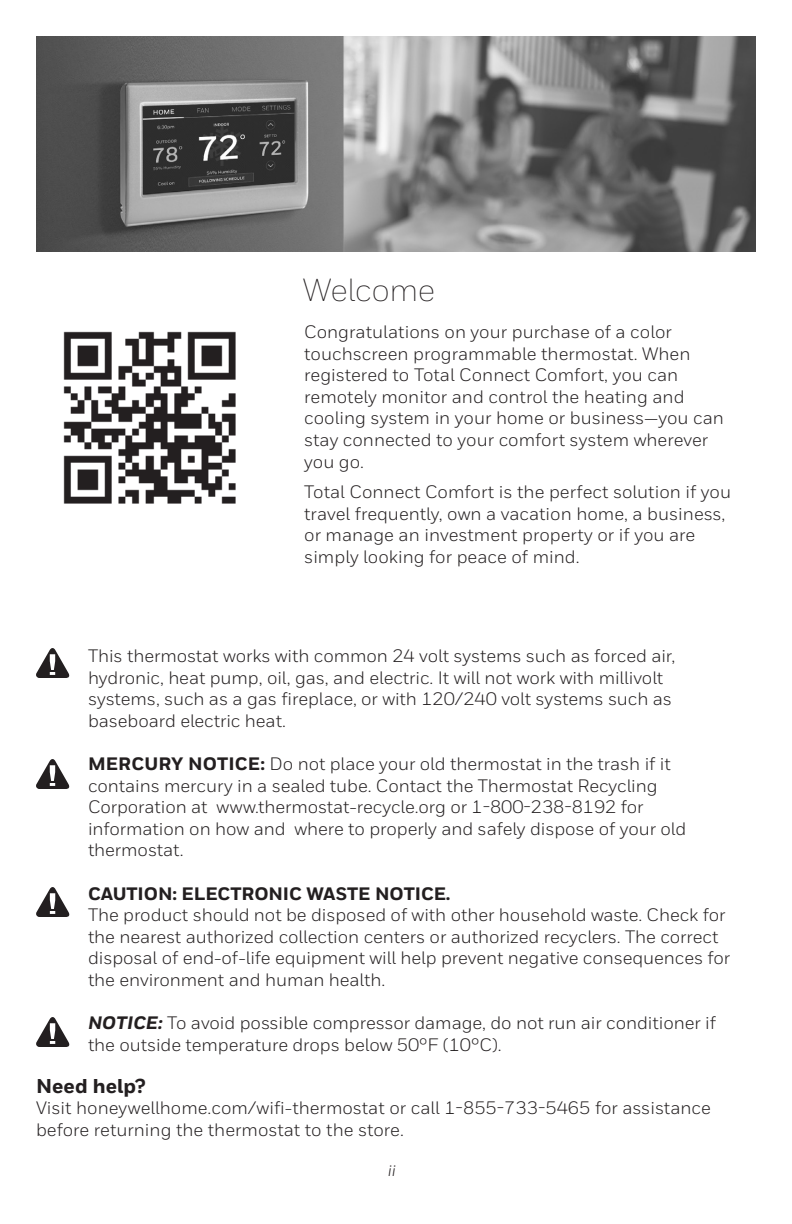
<style>
.page{position:relative;width:792px;height:1224px;background:#fff}
.page>*{position:absolute;margin:0;border:0;box-sizing:border-box;transform-origin:0 0}
.t1{font:300 32px "Honeywell Sans";letter-spacing:-.015em;color:#231f20}
.t2{font:800 20px "Honeywell Sans";color:#231f20}
.t3{font:18px/21.6px "Honeywell Sans";letter-spacing:-.005em;color:#231f20}
.t4{font:800 18px "Honeywell Sans";letter-spacing:-.005em;color:#231f20}
.t5{font:italic 16px "Honeywell Sans";color:#231f20}
.s1{font-weight:800}
.s2{font-weight:800;font-style:italic}
</style>
<div class="page">
<img style="left:63px;top:331px;width:173px;height:173px">
<img style="left:36px;top:36px;width:720px;height:216px">
<svg style="left:36px;top:648px;width:33px;height:30px"></svg>
<svg style="left:36px;top:759px;width:33px;height:30px"></svg>
<svg style="left:36px;top:887px;width:33px;height:30px"></svg>
<svg style="left:36px;top:1017px;width:33px;height:30px"></svg>
<h1 class="t1" style="left:303px;top:271px;width:134px">Welcome</h1>
<p class="t3" style="left:304px;top:321px;width:421px">Congratulations on your purchase of a color touchscreen programmable thermostat. When registered to Total Connect Comfort, you can remotely monitor and control the heating and cooling system in your home or business—you can stay connected to your comfort system wherever you go.</p>
<p class="t3" style="left:304px;top:481px;width:428px">Total Connect Comfort is the perfect solution if you travel frequently, own a vacation home, a business, or manage an investment property or if you are simply looking for peace of mind.</p>
<p class="t3" style="left:88px;top:645px;width:589px">This thermostat works with common 24 volt systems such as forced air, hydronic, heat pump, oil, gas, and electric. It will not work with millivolt systems, such as a gas fireplace, or with 120/240 volt systems such as baseboard electric heat.</p>
<p class="t3" style="left:88px;top:753px;width:600px"><span class="s1">MERCURY NOTICE:</span> Do not place your old thermostat in the trash if it contains mercury in a sealed tube. Contact the Thermostat Recycling Corporation at www.thermostat-recycle.org or 1-800-238-8192 for information on how and where to properly and safely dispose of your old thermostat.</p>
<p class="t4" style="left:88px;top:882px;width:364px">CAUTION: ELECTRONIC WASTE NOTICE.</p>
<p class="t3" style="left:88px;top:904px;width:644px">The product should not be disposed of with other household waste. Check for the nearest authorized collection centers or authorized recyclers. The correct disposal of end-of-life equipment will help prevent negative consequences for the environment and human health.</p>
<p class="t3" style="left:88px;top:1012px;width:629px"><span class="s2">NOTICE:</span> To avoid possible compressor damage, do not run air conditioner if the outside temperature drops below 50°F (10°C).</p>
<p class="t2" style="left:36px;top:1074px;width:111px">Need help?</p>
<p class="t3" style="left:36px;top:1098px;width:676px">Visit honeywellhome.com/wifi-thermostat or call 1-855-733-5465 for assistance before returning the thermostat to the store.</p>
<p class="t5" style="left:388px;top:1161px;width:10px">ii</p>
</div>
